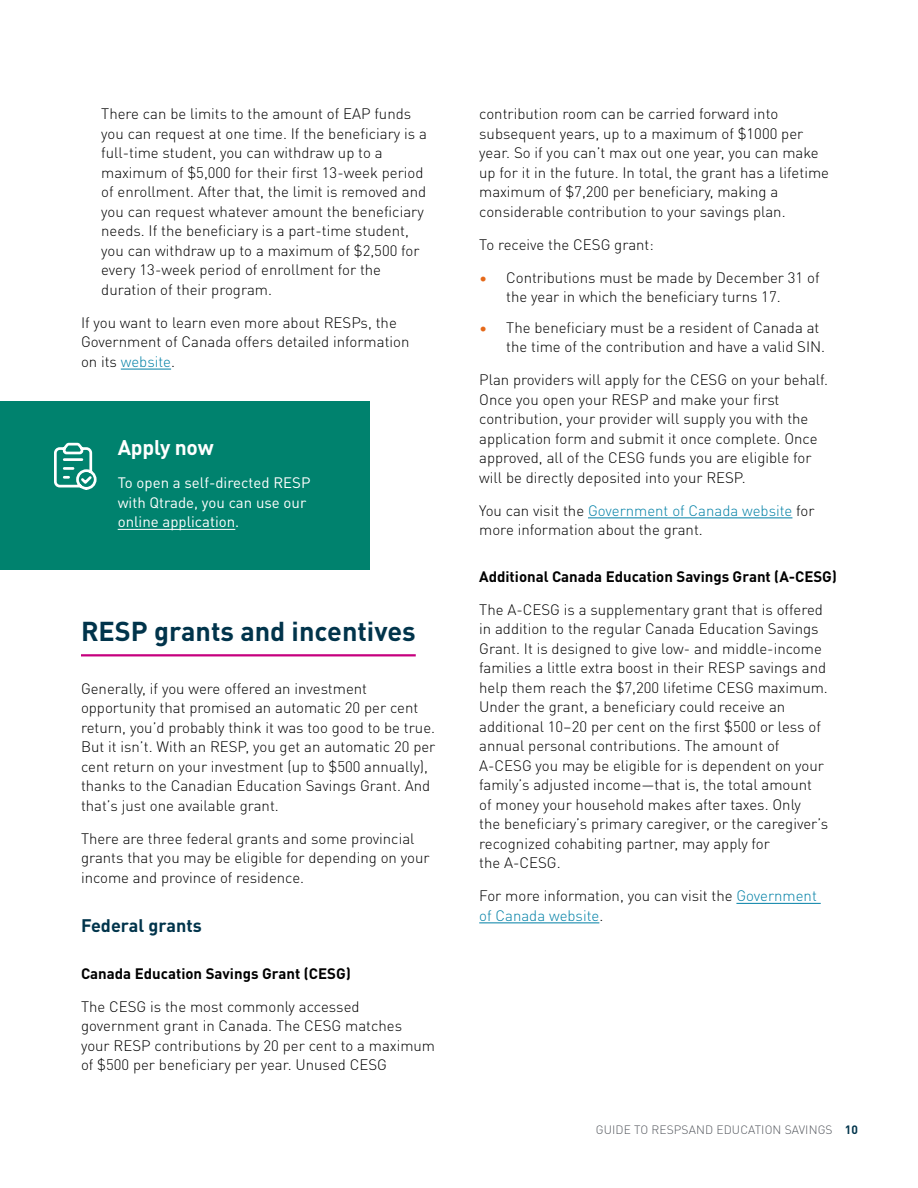
<style>
.page{position:relative;width:918px;height:1188px;background:#fff}
.page>*{position:absolute;margin:0;border:0;box-sizing:border-box;transform-origin:0 0}
.Header2_2col_rule{font:700 27px "DIN Pro";color:#01344b}
.call_out_header_no_T{font:700 21px "DIN Pro";letter-spacing:-.01em;color:#fff}
.Header3_2col{font:700 18px "DIN Pro";color:#01344b}
.Body_text_2col{font:300 15px/19.5px "DIN Pro";color:#000}
.Bullets_-_numbers{font:300 15px/19.5px "DIN Pro";color:#000}
.Bullets_-_Mandarin{font:300 15px/19.5px "DIN Pro";color:#000}
.Header4{font:700 15px "DIN Pro";color:#000}
.Body_text_1-col{font:15px/19.5px "DIN Pro";color:#fff}
.t1{font:300 12px "DIN Pro";letter-spacing:.01em;color:#55595f}
.t2{font:700 12px "DIN Pro";color:#01344b}
.s1{color:#0080a6}
.s2{color:#e56919}
</style>
<div class="page">
<hr style="left:121px;top:369px;width:50px;height:1px;background:#0080a6">
<hr style="left:81px;top:654px;width:335px;height:2px;background:#c6007e">
<hr style="left:588px;top:518px;width:204px;height:1px;background:#0080a6">
<hr style="left:736px;top:903px;width:85px;height:1px;background:#0080a6">
<hr style="left:479px;top:923px;width:120px;height:1px;background:#0080a6">
<div style="left:0;top:401px;width:369px;height:169px;background:#00826e"></div>
<hr style="left:118px;top:529px;width:117px;height:1px;background:#fff">
<svg style="left:54px;top:442px;width:43px;height:48px"></svg>
<p class="Bullets_-_numbers" style="left:101px;top:103px;width:327px">There can be limits to the amount of EAP funds you can request at one time. If the beneficiary is a full-time student, you can withdraw up to a maximum of $5,000 for their first 13-week period of enrollment. After that, the limit is removed and you can request whatever amount the beneficiary needs. If the beneficiary is a part-time student, you can withdraw up to a maximum of $2,500 for every 13-week period of enrollment for the duration of their program.</p>
<p class="Body_text_2col" style="left:81px;top:312px;width:330px">If you want to learn even more about RESPs, the<br>Government of Canada offers detailed information on its <span class="s1">website</span>.</p>
<p class="call_out_header_no_T" style="left:118px;top:431px;width:97px">Apply now</p>
<p class="Body_text_1-col" style="left:118px;top:472px;width:194px">To open a self-directed RESP with Qtrade, you can use our online application.</p>
<h2 class="Header2_2col_rule" style="left:81px;top:610px;width:336px">RESP grants and incentives</h2>
<p class="Body_text_2col" style="left:81px;top:678px;width:356px">Generally, if you were offered an investment opportunity that promised an automatic 20 per cent return, you’d probably think it was too good to be true.<br>But it isn’t. With an RESP, you get an automatic 20 per cent return on your investment (up to $500 annually), thanks to the Canadian Education Savings Grant. And that’s just one available grant.</p>
<p class="Body_text_2col" style="left:81px;top:828px;width:350px">There are three federal grants and some provincial grants that you may be eligible for depending on your income and province of residence.</p>
<h3 class="Header3_2col" style="left:81px;top:912px;width:122px">Federal grants</h3>
<h4 class="Header4" style="left:81px;top:962px;width:271px">Canada Education Savings Grant (CESG)</h4>
<p class="Body_text_2col" style="left:81px;top:996px;width:356px">The CESG is the most commonly accessed government grant in Canada. The CESG matches<br>your RESP contributions by 20 per cent to a maximum of $500 per beneficiary per year. U nused CESG</p>
<p class="Body_text_2col" style="left:479px;top:103px;width:351px">contribution room can be carried forward into subsequent years, up to a maximum of $1000 per year. So if you can’t max out one year, you can make up for it in the future. I n total, the grant has a lifetime maximum of $7,200 per beneficiary, making a considerable contribution to your savings plan.</p>
<p class="Body_text_2col" style="left:479px;top:234px;width:176px">To receive the CESG grant:</p>
<p class="Bullets_-_Mandarin" style="left:506px;top:267px;width:315px;text-indent:-27px"><span class="s2">•</span> Contributions must be made by December 31 of the year in which the beneficiary turns 17.</p>
<p class="Bullets_-_Mandarin" style="left:506px;top:317px;width:315px;text-indent:-27px"><span class="s2">•</span> The beneficiary must be a resident of Canada at the time of the contribution and have a valid SIN.</p>
<p class="Body_text_2col" style="left:479px;top:369px;width:347px">Plan providers will apply for the CESG on your behalf.<br>Once you open your RESP and make your first contribution, your provider will supply you with the application form and submit it once complete. Once approved, all of the CESG funds you are eligible for will be directly deposited into your RESP.</p>
<p class="Body_text_2col" style="left:479px;top:500px;width:337px">You can visit the <span class="s1">Government of Canada website</span> for more information about the grant.</p>
<h4 class="Header4" style="left:479px;top:565px;width:359px">Additional Canada Education Savings Grant (A-CESG)</h4>
<p class="Body_text_2col" style="left:479px;top:599px;width:351px">The A-CESG is a supplementary grant that is offered in addition to the regular Canada Education Savings Grant. It is designed to give low- and middle-income families a little extra boost in their RESP savings and help them reach the $7,200 lifetime CESG maximum.<br>U nder the grant, a beneficiary could receive an additional 10–20 per cent on the first $500 or less of annual personal contributions. The amount of A-CESG you may be eligible for is dependent on your family’s adjusted income—that is, the total amount<br>of money your household makes after taxes. O nly<br>the beneficiary’s primary caregiver, or the caregiver’s recognized cohabiting partner, may apply for<br>the A-CESG.</p>
<p class="Body_text_2col" style="left:479px;top:885px;width:339px">For more information, you can visit the <span class="s1">Government of Canada website</span>.</p>
<p class="t1" style="left:596px;top:1121px;width:230px">Guide to RESPsand education savings</p>
<p class="t2" style="left:845px;top:1120px;width:15px">10</p>
</div>
